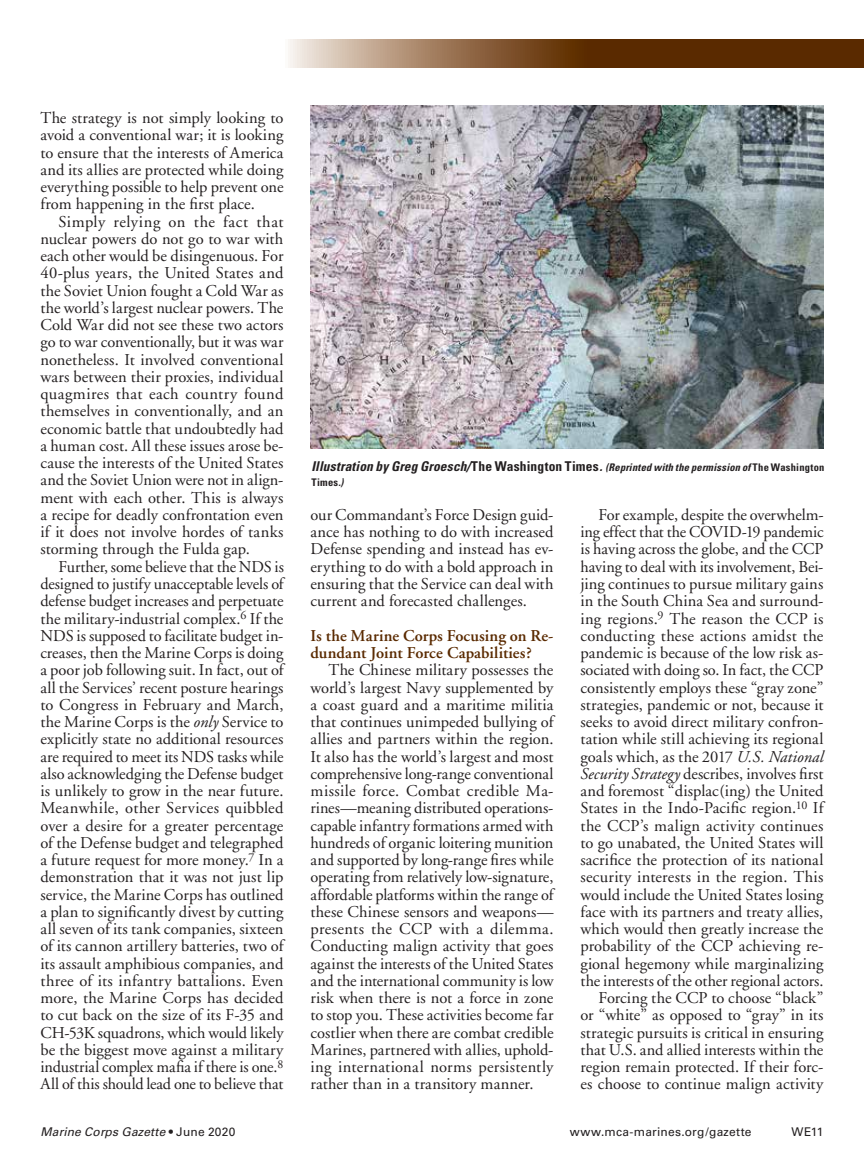
<style>
.page{position:relative;width:864px;height:1175px;background:#fff}
.page>*{position:absolute;margin:0;border:0;box-sizing:border-box;transform-origin:0 0}
.t1{font:16.5px/17.2px "Adobe Garamond";letter-spacing:.005em;color:#231f20;text-align:justify}
.t2{font:600 16.5px/17.2px "Adobe Garamond";letter-spacing:.005em;color:#5a2a00}
.t3{font:12px "Univers";letter-spacing:.02em;color:#231f20}
.t4{font:italic 12px "Univers";letter-spacing:.015em;color:#231f20}
.t5{font:italic 700 condensed 10.5px/15px "Univers";letter-spacing:.02em;color:#231f20}
.s1{font-style:italic}
.s2{font-size:13.5px}
.s3{font-style:normal;font-size:13.5px}
.s4{font-style:normal}
</style>
<div class="page">
<svg style="left:288px;top:40px;width:576px;height:28px;background:#805835"></svg>
<img style="left:310px;top:106px;width:514px;height:342px">
<p class="t1" style="left:40px;top:110px;width:245px">The strategy is not simply looking to avoid a conventional war; it is looking to ensure that the interests of America and its allies are protected while doing everything possible to help prevent one from happening in the first place.</p>
<p class="t1" style="left:40px;top:213px;width:245px;text-indent:18px">Simply relying on the fact that nuclear powers do not go to war with each other would be disingenuous. For 40-plus years, the United States and the Soviet Union fought a Cold War as the world’s largest nuclear powers. The Cold War did not see these two actors go to war conventionally, but it was war nonetheless. It involved conventional wars between their proxies, individual quagmires that each country found themselves in conventionally, and an economic battle that undoubtedly had a human cost. All these issues arose be&shy;cause the interests of the United States and the Soviet Union were not in align&shy;ment with each other. This is always a recipe for deadly confrontation even if it does not involve hordes of tanks storming through the Fulda gap.</p>
<p class="t1" style="left:40px;top:558px;width:245px;text-indent:18px">Further, some believe that the NDS is designed to justify unacceptable levels of defense budget increases and perpetuate the military-industrial complex.<sup>6</sup> If the NDS is supposed to facilitate budget in&shy;creases, then the Marine Corps is doing a poor job following suit. In fact, out of all the Services’ recent posture hearings to Congress in February and March, the Marine Corps is the <span class="s1">only</span> Service to explicitly state no additional resources are required to meet its NDS tasks while also acknowledging the Defense budget is unlikely to grow in the near future.<br>Meanwhile, other Services quibbled over a desire for a greater percentage of the Defense budget and telegraphed a future request for more money.<sup>7</sup> In a demonstration that it was not just lip service, the Marine Corps has outlined a plan to significantly divest by cutting all seven of its tank companies, sixteen of its cannon artillery batteries, two of its assault amphibious companies, and three of its infantry battalions. Even more, the Marine Corps has decided to cut back on the size of its F-35 and CH-53K squadrons, which would likely be the biggest move against a military industrial complex mafia if there is one.<sup>8<br></sup>All of this should lead one to believe that</p>
<p class="t5" style="left:311px;top:460px;width:515px"><span class="s2">Illustration by Greg Groesch/</span><span class="s3">The Washington Times</span><span class="s2">.</span> (Reprinted with the permission of <span class="s4">The Washington<br>Times</span>.)</p>
<p class="t1" style="left:310px;top:506px;width:245px">our Commandant’s Force Design guid&shy;ance has nothing to do with increased Defense spending and instead has ev&shy;erything to do with a bold approach in ensuring that the Service can deal with current and forecasted challenges.</p>
<p class="t2" style="left:310px;top:627px;width:244px">Is the Marine Corps Focusing on Re&shy;dundant Joint Force Capabilities?</p>
<p class="t1" style="left:310px;top:662px;width:245px;text-indent:18px">The Chinese military possesses the world’s largest Navy supplemented by a coast guard and a maritime militia that continues unimpeded bullying of allies and partners within the region.<br>It also has the world’s largest and most comprehensive long-range conventional missile force. Combat credible Ma&shy;rines—meaning distributed operations&shy;capable infantry formations armed with hundreds of organic loitering munition and supported by long-range fires while operating from relatively low-signature, affordable platforms within the range of these Chinese sensors and weapons— presents the CCP with a dilemma.<br>Conducting malign activity that goes against the interests of the United States and the international community is low risk when there is not a force in zone to stop you. These activities become far costlier when there are combat credible Marines, partnered with allies, uphold&shy;ing international norms persistently rather than in a transitory manner.</p>
<p class="t1" style="left:580px;top:506px;width:245px;text-align:right">For example, despite the overwhelm&shy;ing effect that the COVID-19 pandemic is having across the globe, and the CCP having to deal with its involvement, Bei&shy;jing continues to pursue military gains in the South China Sea and surround&shy;ing regions.<sup>9</sup> The reason the CCP is conducting these actions amidst the pandemic is because of the low risk as&shy;sociated with doing so. In fact, the CCP consistently employs these “gray zone” strategies, pandemic or not, because it seeks to avoid direct military confron&shy;tation while still achieving its regional goals which, as the 2017 <span class="s1">U.S. National Security Strategy</span> describes, involves first and foremost “displac(ing) the United States in the Indo-Pacific region.<sup>10</sup> If the CCP’s malign activity continues to go unabated, the United States will sacrifice the protection of its national security interests in the region. This would include the United States losing face with its partners and treaty allies, which would then greatly increase the probability of the CCP achieving re&shy;gional hegemony while marginalizing the interests of the other regional actors.<br>Forcing the CCP to choose “black”<br>or “white” as opposed to “gray” in its strategic pursuits is critical in ensuring that U.S. and allied interests within the region remain protected. If their forc&shy;es choose to continue malign activity</p>
<p class="t4" style="left:40px;top:1124px;width:196px">Marine Corps Gazette <span class="s4">• June 2020</span></p>
<p class="t3" style="left:570px;top:1124px;width:183px">www.mca-marines.org/gazette</p>
<p class="t3" style="left:792px;top:1124px;width:33px">WE11</p>
</div>
